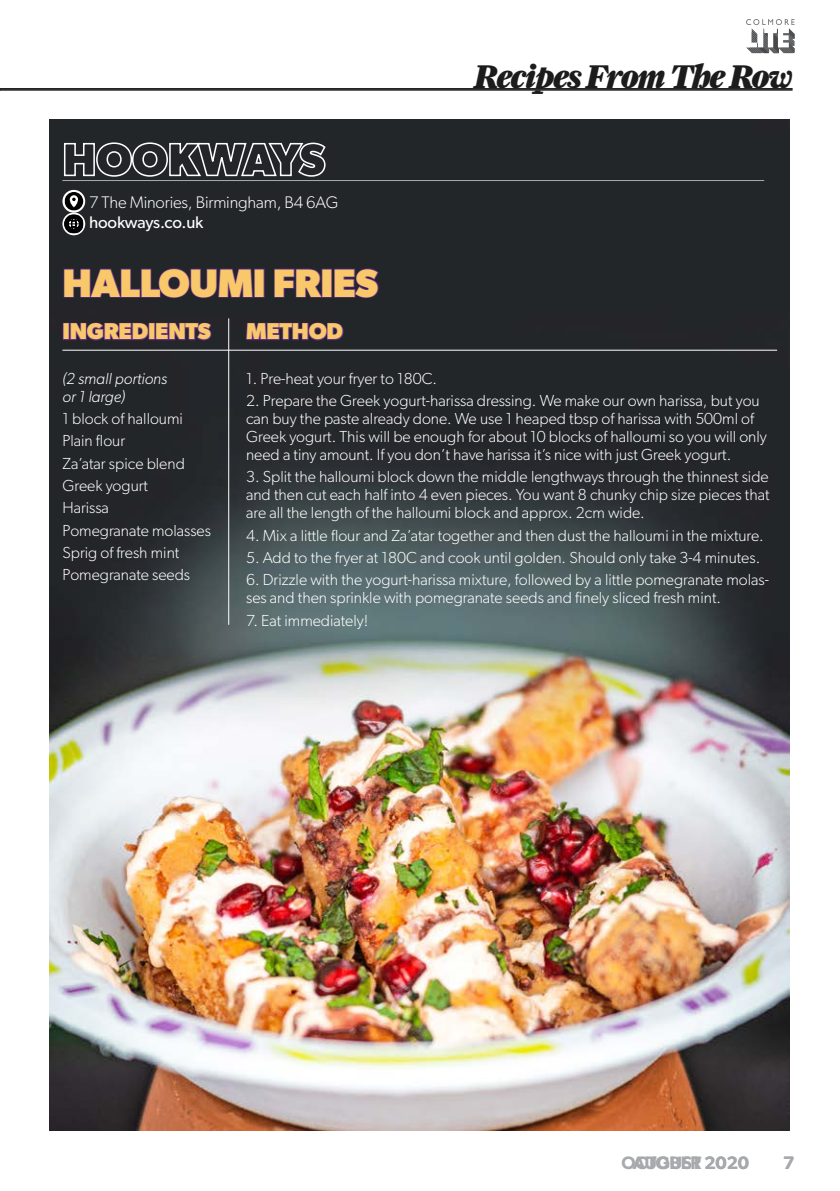
<style>
.page{position:relative;width:840px;height:1191px;background:#fff}
.page>*{position:absolute;margin:0;border:0;box-sizing:border-box;transform-origin:0 0}
.DISH_NAME{font:700 39.8px "Gibson";letter-spacing:-.01em;color:#f9c86b}
.t1{font:italic 900 34.2px "Farnham Headline";letter-spacing:-.03em;color:#1c1c1c}
.t2{font:700 23px "Gibson";letter-spacing:-.01em;color:#f9c86b}
.t3{font:600 18px "Gibson";letter-spacing:-.01em;color:#a8a9ad}
.t4{font:300 16.8px "Gibson";letter-spacing:-.01em;color:#fff}
.t5{font:16.8px "Gibson";letter-spacing:-.01em;color:#fff}
.METHOD{font:300 16px/18px "Gibson";color:#fff}
.INDGREDIENTS{font:300 16px "Gibson";color:#fff}
.INDGREDIENTS-2{font:italic 300 16px/18px "Gibson";color:#fff}
</style>
<div class="page">
<svg style="left:746px;top:19px;width:48px;height:34px"></svg>
<hr style="left:0;top:88px;width:288px;height:1px;background:#231f20">
<hr style="left:0;top:89px;width:288px;height:1px;background:#231f20">
<hr style="left:0;top:90px;width:288px;height:1px;background:#231f20">
<hr style="left:1px;top:88px;width:791px;height:1px;background:#231f20">
<hr style="left:1px;top:89px;width:791px;height:1px;background:#231f20">
<hr style="left:1px;top:90px;width:791px;height:1px;background:#231f20">
<img style="left:49px;top:119px;width:739px;height:1011px">
<svg style="left:63px;top:142px;width:263px;height:35px;background:#505356"></svg>
<div style="left:63px;top:323px;width:6px;height:17px;border:2px solid #662d8e"></div>
<svg style="left:69px;top:322px;width:80px;height:19px;background:#402753"></svg>
<div style="left:148px;top:323px;width:7px;height:17px;border:2px solid #662d8e"></div>
<svg style="left:155px;top:322px;width:57px;height:19px"></svg>
<svg style="left:245px;top:318px;width:99px;height:23px;background:#382749"></svg>
<hr style="left:62px;top:180px;width:701px;height:1px;background:#abacb0">
<hr style="left:228px;top:318px;width:1px;height:307px;background:#fff">
<svg style="left:63px;top:267px;width:191px;height:32px;background:#31273f"></svg>
<div style="left:254px;top:269px;width:10px;height:29px;border:2px solid #662d8e"></div>
<svg style="left:273px;top:268px;width:51px;height:30px"></svg>
<div style="left:321px;top:269px;width:11px;height:29px;border:2px solid #662d8e"></div>
<svg style="left:333px;top:268px;width:46px;height:31px"></svg>
<hr style="left:62px;top:350px;width:714px;height:1px;background:#fff">
<svg style="left:62px;top:190px;width:23px;height:23px"></svg>
<svg style="left:62px;top:212px;width:23px;height:23px"></svg>
<svg style="left:64px;top:192px;width:19px;height:41px"></svg>
<p class="t4" style="left:89px;top:192px;width:250px">7 The Minories, Birmingham, B4 6AG</p>
<p class="t5" style="left:89px;top:212px;width:116px">hookways.co.uk</p>
<p class="DISH_NAME" style="left:62px;top:259px;width:317px">HALLOUMI FRIES</p>
<p class="t1" style="left:474px;top:58px;width:319px">Recipes From The Row</p>
<p class="t2" style="left:62px;top:318px;width:150px">INGREDIENTS</p>
<p class="t2" style="left:246px;top:318px;width:98px">METHOD</p>
<p class="METHOD" style="left:246px;top:369px;width:192px">1. Pre-heat your fryer to 180C.</p>
<p class="METHOD" style="left:246px;top:391px;width:522px">2. Prepare the Greek yogurt-harissa dressing. We make our own harissa, but you can buy the paste already done. We use 1 heaped tbsp of harissa with 500ml of Greek yogurt. This will be enough for about 10 blocks of halloumi so you will only need a tiny amount. If you don’t have harissa it’s nice with just Greek yogurt.</p>
<p class="METHOD" style="left:246px;top:467px;width:524px;text-align:justify">3. Split the halloumi block down the middle lengthways through the thinnest side and then cut each half into 4 even pieces. You want 8 chunky chip size pieces that are all the length of the halloumi block and approx. 2cm wide.</p>
<p class="METHOD" style="left:246px;top:526px;width:519px">4. Mix a little flour and Za’atar together and then dust the halloumi in the mixture.</p>
<p class="METHOD" style="left:246px;top:548px;width:515px">5. Add to the fryer at 180C and cook until golden. Should only take 3-4 minutes.</p>
<p class="METHOD" style="left:246px;top:570px;width:524px">6. Drizzle with the yogurt-harissa mixture, followed by a little pomegranate molas&shy;ses and then sprinkle with pomegranate seeds and finely sliced fresh mint.</p>
<p class="METHOD" style="left:246px;top:611px;width:124px">7. Eat immediately!</p>
<p class="INDGREDIENTS-2" style="left:62px;top:369px;width:106px">(2 small portions or 1 large)</p>
<p class="INDGREDIENTS" style="left:62px;top:409px;width:122px">1 block of halloumi</p>
<p class="INDGREDIENTS" style="left:62px;top:431px;width:64px">Plain flour</p>
<p class="INDGREDIENTS" style="left:62px;top:453px;width:124px">Za’atar spice blend</p>
<p class="INDGREDIENTS" style="left:62px;top:476px;width:87px">Greek yogurt</p>
<p class="INDGREDIENTS" style="left:62px;top:498px;width:48px">Harissa</p>
<p class="INDGREDIENTS" style="left:62px;top:520px;width:150px">Pomegranate molasses</p>
<p class="INDGREDIENTS" style="left:62px;top:543px;width:118px">Sprig of fresh mint</p>
<p class="INDGREDIENTS" style="left:62px;top:565px;width:129px">Pomegranate seeds</p>
<p class="t3" style="left:658px;top:1149px;width:90px">JUNE 2020</p>
<p class="t3" style="left:772px;top:1149px;width:21px">13</p>
<p class="t3" style="left:621px;top:1152px;width:81px">OCTOBER</p>
<p class="t3" style="left:632px;top:1152px;width:118px">AUGUST 2020</p>
<p class="t3" style="left:782px;top:1152px;width:13px">7</p>
</div>
